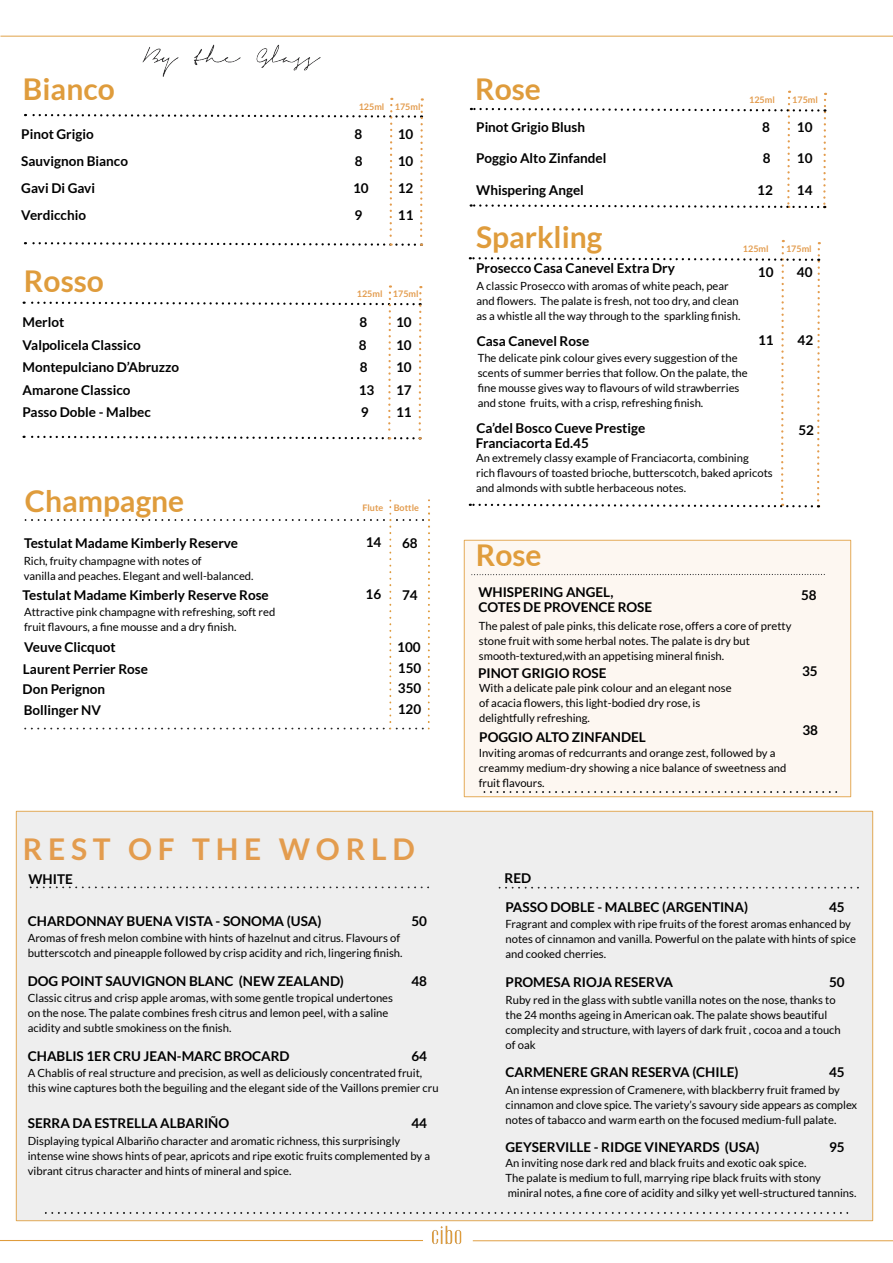
<style>
.page{position:relative;width:893px;height:1263px;background:#fff}
.page>*{position:absolute;margin:0;border:0;box-sizing:border-box;transform-origin:0 0}
.t1{font:700 30px "Lato";color:#df9c3c}
.t2{font:700 30px "Lato";color:#e39c4e}
.t3{font:700 30px "Lato";color:#e09d3c}
.t4{font:700 13.5px/21.8px "Lato";color:#000}
.t5{font:11.25px/15px "Lato";color:#000}
.t6{font:700 9px "Lato";color:#e39c4e}
</style>
<div class="page">
<img style="left:0;top:35px;width:893px;height:1209px">
<svg style="left:471px;top:91px;width:356px;height:118px"></svg>
<svg style="left:470px;top:240px;width:351px;height:268px"></svg>
<h1 class="t1" style="left:23px;top:72px;width:93px">Bianco</h1>
<p class="t4" style="left:21px;top:123px;width:74px">Pinot Grigio</p>
<p class="t4" style="left:354px;top:123px;width:9px">8</p>
<p class="t4" style="left:398px;top:123px;width:17px">10</p>
<p class="t4" style="left:21px;top:150px;width:108px">Sauvignon Bianco</p>
<p class="t4" style="left:355px;top:150px;width:9px">8</p>
<p class="t4" style="left:398px;top:150px;width:17px">10</p>
<p class="t4" style="left:21px;top:177px;width:75px">Gavi Di Gavi</p>
<p class="t4" style="left:353px;top:177px;width:17px">10</p>
<p class="t4" style="left:398px;top:177px;width:17px">12</p>
<p class="t4" style="left:21px;top:204px;width:66px">Verdicchio</p>
<p class="t4" style="left:354px;top:204px;width:9px">9</p>
<p class="t4" style="left:398px;top:204px;width:17px">11</p>
<p class="t6" style="left:359px;top:101px;width:63px">125ml 175ml</p>
<p class="t6" style="left:360px;top:101px;width:63px">125ml 175ml</p>
<h1 class="t1" style="left:24px;top:263px;width:81px">Rosso</h1>
<p class="t6" style="left:357px;top:289px;width:63px">125ml 175ml</p>
<p class="t4" style="left:23px;top:311px;width:43px">Merlot</p>
<p class="t4" style="left:359px;top:311px;width:9px">8</p>
<p class="t4" style="left:396px;top:311px;width:17px">10</p>
<p class="t4" style="left:23px;top:334px;width:120px">Valpolicela Classico</p>
<p class="t4" style="left:359px;top:334px;width:9px">8</p>
<p class="t4" style="left:396px;top:334px;width:17px">10</p>
<p class="t4" style="left:23px;top:356px;width:158px">Montepulciano D’Abruzzo</p>
<p class="t4" style="left:360px;top:356px;width:9px">8</p>
<p class="t4" style="left:396px;top:356px;width:17px">10</p>
<p class="t4" style="left:23px;top:379px;width:110px">Amarone Classico</p>
<p class="t4" style="left:359px;top:379px;width:17px">13</p>
<p class="t4" style="left:396px;top:379px;width:17px">17</p>
<p class="t4" style="left:23px;top:401px;width:130px">Passo Doble - Malbec</p>
<p class="t4" style="left:361px;top:401px;width:9px">9</p>
<p class="t4" style="left:396px;top:401px;width:17px">11</p>
<h1 class="t1" style="left:25px;top:483px;width:161px">Champagne</h1>
<p class="t4" style="left:24px;top:532px;width:215px">Testulat Madame Kimberly Reserve</p>
<p class="t5" style="left:24px;top:553px;width:231px">Rich, fruity champagne with notes of<br>vanilla and peaches. Elegant and well-balanced.</p>
<p class="t4" style="left:23px;top:584px;width:248px">Testulat Madame Kimberly Reserve Rose</p>
<p class="t5" style="left:24px;top:604px;width:253px">Attractive pink champagne with refreshing, soft red fruit flavours, a fine mousse and a dry finish.</p>
<p class="t4" style="left:23px;top:636px;width:126px">Veuve Clicquot<br>Laurent Perrier Rose</p>
<p class="t4" style="left:23px;top:677px;width:84px">Don Perignon<br>Bollinger NV</p>
<p class="t6" style="left:362px;top:502px;width:58px">Flute Bottle</p>
<p class="t4" style="left:366px;top:531px;width:17px">14</p>
<p class="t4" style="left:402px;top:532px;width:17px">68</p>
<p class="t4" style="left:366px;top:583px;width:17px">16</p>
<p class="t4" style="left:402px;top:584px;width:17px">74</p>
<p class="t4" style="left:397px;top:635px;width:26px">100<br>150</p>
<p class="t4" style="left:398px;top:678px;width:25px;line-height:21px">350<br>120</p>
<h1 class="t2" style="left:23px;top:831px;width:394px">R E S T O F T H E W O R L D</h1>
<h1 class="t1" style="left:475px;top:72px;width:67px">Rose</h1>
<p class="t4" style="left:476px;top:116px;width:110px">Pinot Grigio Blush</p>
<p class="t4" style="left:762px;top:116px;width:9px">8</p>
<p class="t4" style="left:797px;top:116px;width:17px">10</p>
<p class="t4" style="left:476px;top:147px;width:132px">Poggio Alto Zinfandel</p>
<p class="t4" style="left:763px;top:147px;width:9px">8</p>
<p class="t4" style="left:797px;top:147px;width:17px">10</p>
<p class="t4" style="left:476px;top:179px;width:109px">Whispering Angel</p>
<p class="t4" style="left:757px;top:179px;width:17px">12</p>
<p class="t4" style="left:797px;top:179px;width:17px">14</p>
<p class="t6" style="left:749px;top:94px;width:27px">125ml</p>
<p class="t6" style="left:792px;top:94px;width:27px">175ml</p>
<h1 class="t1" style="left:476px;top:220px;width:128px">Sparkling</h1>
<p class="t4" style="left:476px;top:257px;width:200px">Prosecco Casa Canevel Extra Dry</p>
<p class="t6" style="left:743px;top:243px;width:27px">125ml</p>
<p class="t6" style="left:786px;top:243px;width:27px">175ml</p>
<p class="t4" style="left:758px;top:261px;width:17px">10</p>
<p class="t4" style="left:797px;top:261px;width:17px">40</p>
<p class="t5" style="left:476px;top:278px;width:265px">A classic Prosecco with aromas of white peach, pear and flowers. The palate is fresh, not too dry, and clean as a whistle all the way through to the sparkling finish.</p>
<p class="t4" style="left:477px;top:330px;width:114px">Casa Canevel Rose</p>
<p class="t4" style="left:758px;top:329px;width:17px">11</p>
<p class="t5" style="left:478px;top:351px;width:271px">The delicate pink colour gives every suggestion of the scents of summer berries that follow. On the palate, the fine mousse gives way to flavours of wild strawberries and stone fruits, with a crisp, refreshing finish.</p>
<p class="t4" style="left:476px;top:416px;width:170px">Ca’del Bosco Cueve Prestige</p>
<p class="t4" style="left:476px;top:432px;width:115px">Franciacorta Ed.45</p>
<p class="t5" style="left:476px;top:451px;width:298px">An extremely classy example of Franciacorta, combining<br>rich flavours of toasted brioche, butterscotch, baked apricots and almonds with subtle herbaceous notes.</p>
<h1 class="t3" style="left:476px;top:538px;width:67px">Rose</h1>
<p class="t4" style="left:478px;top:584px;width:175px;line-height:15px">WHISPERING ANGEL,<br>COTES DE PROVENCE ROSE</p>
<p class="t4" style="left:798px;top:329px;width:17px">42</p>
<p class="t4" style="left:798px;top:419px;width:17px">52</p>
<p class="t4" style="left:801px;top:584px;width:17px">58</p>
<p class="t5" style="left:479px;top:618px;width:314px">The palest of pale pinks, this delicate rose, offers a core of pretty stone fruit with some herbal notes. The palate is dry but smooth-textured,with an appetising mineral finish.</p>
<p class="t4" style="left:478px;top:662px;width:130px">PINOT GRIGIO ROSE</p>
<p class="t5" style="left:479px;top:680px;width:254px">With a delicate pale pink colour and an elegant nose of acacia flowers, this light-bodied dry rose, is delightfully refreshing.</p>
<p class="t5" style="left:479px;top:745px;width:309px">Inviting aromas of redcurrants and orange zest, followed by a creammy medium-dry showing a nice balance of sweetness and fruit flavours.</p>
<p class="t4" style="left:479px;top:726px;width:168px">POGGIO ALTO ZINFANDEL</p>
<p class="t4" style="left:802px;top:660px;width:17px">35</p>
<p class="t4" style="left:802px;top:719px;width:17px">38</p>
<p class="t4" style="left:28px;top:868px;width:46px">WHITE</p>
<p class="t4" style="left:505px;top:864px;width:245px;line-height:28.5px">RED<br>PASSO DOBLE - MALBEC (ARGENTINA)</p>
<p class="t4" style="left:829px;top:896px;width:17px">45</p>
<p class="t5" style="left:505px;top:917px;width:352px">Fragrant and complex with ripe fruits of the forest aromas enhanced by notes of cinnamon and vanilla. Powerful on the palate with hints of spice and cooked cherries.</p>
<p class="t4" style="left:505px;top:971px;width:169px">PROMESA RIOJA RESERVA</p>
<p class="t4" style="left:829px;top:971px;width:17px">50</p>
<p class="t5" style="left:505px;top:992px;width:337px">Ruby red in the glass with subtle vanilla notes on the nose, thanks to the 24 months ageing in American oak. The palate shows beautiful complecity and structure, with layers of dark fruit , cocoa and a touch of oak</p>
<p class="t4" style="left:505px;top:1061px;width:234px">CARMENERE GRAN RESERVA (CHILE)</p>
<p class="t4" style="left:829px;top:1061px;width:17px">45</p>
<p class="t5" style="left:505px;top:1082px;width:353px">An intense expression of Cramenere, with blackberry fruit framed by cinnamon and clove spice. The variety’s savoury side appears as complex notes of tabacco and warm earth on the focused medium-full palate.</p>
<p class="t4" style="left:505px;top:1136px;width:256px">GEYSERVILLE - RIDGE VINEYARDS (USA)</p>
<p class="t4" style="left:829px;top:1136px;width:17px">95</p>
<p class="t5" style="left:505px;top:1155px;width:352px">An inviting nose dark red and black fruits and exotic oak spice.<br>The palate is medium to full, marrying ripe black fruits with stony miniral notes, a fine core of acidity and silky yet well-structured tannins.</p>
<p class="t4" style="left:28px;top:909px;width:295px">CHARDONNAY BUENA VISTA - SONOMA (USA)</p>
<p class="t4" style="left:411px;top:909px;width:17px">50</p>
<p class="t5" style="left:28px;top:930px;width:376px">Aromas of fresh melon combine with hints of hazelnut and citrus. Flavours of butterscotch and pineapple followed by crisp acidity and rich, lingering finish.</p>
<p class="t4" style="left:28px;top:969px;width:318px">DOG POINT SAUVIGNON BLANC (NEW ZEALAND)</p>
<p class="t4" style="left:411px;top:969px;width:17px">48</p>
<p class="t5" style="left:28px;top:990px;width:367px">Classic citrus and crisp apple aromas, with some gentle tropical undertones on the nose. The palate combines fresh citrus and lemon peel, with a saline acidity and subtle smokiness on the finish.</p>
<p class="t4" style="left:28px;top:1045px;width:263px">CHABLIS 1ER CRU JEAN-MARC BROCARD</p>
<p class="t4" style="left:411px;top:1045px;width:17px">64</p>
<p class="t5" style="left:28px;top:1065px;width:412px">A Chablis of real structure and precision, as well as deliciously concentrated fruit, this wine captures both the beguiling and the elegant side of the Vaillons premier cru</p>
<p class="t4" style="left:28px;top:1112px;width:203px">SERRA DA ESTRELLA ALBARIÑO</p>
<p class="t4" style="left:411px;top:1112px;width:17px">44</p>
<p class="t5" style="left:28px;top:1133px;width:404px">Displaying typical Albariño character and aromatic richness, this surprisingly intense wine shows hints of pear, apricots and ripe exotic fruits complemented by a vibrant citrus character and hints of mineral and spice.</p>
</div>
